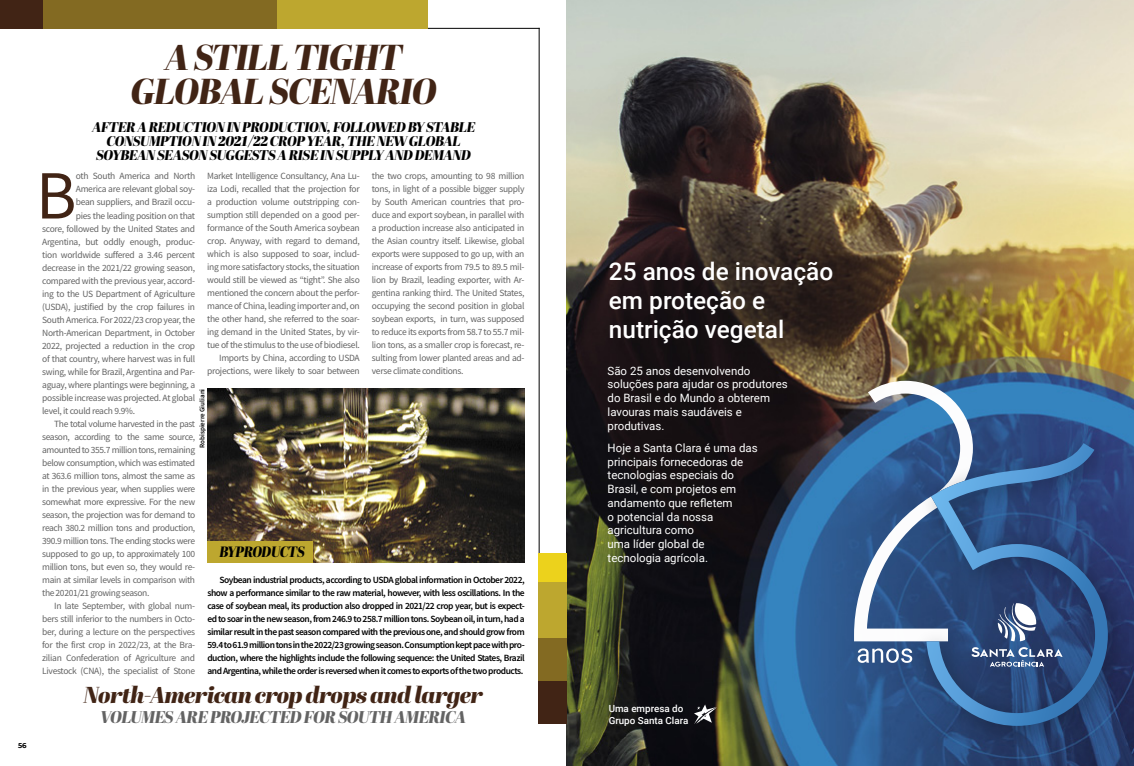
<style>
.page{position:relative;width:1134px;height:766px;background:#fff}
.page>*{position:absolute;margin:0;border:0;box-sizing:border-box;transform-origin:0 0}
.t1{font:69px "Source Sans Pro";color:#412415}
.t2{font:italic 36px/34px "Abril Fatface";letter-spacing:-.025em;color:#412415;text-align:center}
.t3{font:500 24.4px/29.3px "Roboto";color:#fff}
.t4{font:italic 23px "Abril Fatface";letter-spacing:-.03em;color:#412415}
.t5{font:italic 17px "Abril Fatface";letter-spacing:-.03em;color:#636363}
.t6{font:italic 15px "Abril Fatface";color:#000;scale:.93 1}
.t7{font:italic 14px/14px "Abril Fatface";letter-spacing:-.025em;color:#000;text-align:center}
.t8{font:11.5px/13.8px "Roboto";color:#fff}
.t9{font:500 9.8px/11.8px "Roboto";color:#fff}
.t10{font:9.5px/13px "Source Sans Pro";letter-spacing:-.03em;color:#636363;text-align:right}
.t11{font:600 9.5px/13px "Source Sans Pro";letter-spacing:-.05em;color:#000;text-align:justify}
.t12{font:600 7px "Source Sans Pro";color:#000}
.t13{font:700 7px "Montserrat";color:#000}
</style>
<div class="page">
<img style="left:207px;top:388px;width:318px;height:174px">
<hr style="left:0;top:28px;width:540px;height:1px;background:#000">
<div style="left:43px;top:0;width:235px;height:29px;background:#836a22"></div>
<div style="left:0;top:0;width:43px;height:29px;background:#412415"></div>
<div style="left:277px;top:0;width:151px;height:29px;background:#bda72f"></div>
<div style="left:207px;top:541px;width:106px;height:21px;background:#bda72f"></div>
<img style="left:567px;top:0;width:567px;height:765px">
<svg style="left:854px;top:380px;width:119px;height:261px"></svg>
<svg style="left:857px;top:648px;width:55px;height:14px"></svg>
<div style="left:912px;top:430px;width:219px;height:319px;background:#000;opacity:.3"></div>
<svg style="left:926px;top:443px;width:182px;height:282px;background:#37598a"></svg>
<svg style="left:694px;top:704px;width:23px;height:20px"></svg>
<hr style="left:539px;top:28px;width:1px;height:525px;background:#000">
<div style="left:539px;top:581px;width:28px;height:57px;background:#bda72f"></div>
<div style="left:539px;top:638px;width:28px;height:42px;background:#836a22"></div>
<div style="left:539px;top:553px;width:28px;height:28px;background:#ecd21c"></div>
<div style="left:539px;top:680px;width:28px;height:43px;background:#412415"></div>
<p class="t13" style="left:18px;top:740px;width:10px">56</p>
<h2 class="t2" style="left:130px;top:38px;width:308px">A STILL TIGHT<br>GLOBAL SCENARIO</h2>
<h3 class="t7" style="left:92px;top:119px;width:385px">AFTER A REDUCTION IN PRODUCTION, FOLLOWED BY STABLE<br>CONSUMPTION IN 2021/22 CROP YEAR, THE NEW GLOBAL<br>SOYBEAN SEASON SUGGESTS A RISE IN SUPPLY AND DEMAND</h3>
<p class="t10" style="left:207px;top:169px;width:154px">Market Intelligence Consultancy, Ana Lu&shy;iza Lodi, recalled that the projection for a production volume outstripping con&shy;sumption still depended on a good per&shy;formance of the South America soybean crop. Anyway, with regard to demand, which is also supposed to soar, includ&shy;ing more satisfactory stocks, the situation would still be viewed as “tight”. She also mentioned the concern about the perfor&shy;mance of China, leading importer and, on the other hand, she referred to the soar&shy;ing demand in the United States, by vir&shy;tue of the stimulus to the use of biodiesel.<br>Imports by China, according to USDA projections, were likely to soar between</p>
<p class="t10" style="left:372px;top:169px;width:154px;text-align:justify">the two crops, amounting to 98 million tons, in light of a possible bigger supply by South American countries that pro&shy;duce and export soybean, in parallel with a production increase also anticipated in the Asian country itself. Likewise, global exports were supposed to go up, with an increase of exports from 79.5 to 89.5 mil&shy;lion by Brazil, leading exporter, with Ar&shy;gentina ranking third. The United States, occupying the second position in global soybean exports, in turn, was supposed to reduce its exports from 58.7 to 55.7 mil&shy;lion tons, as a smaller crop is forecast, re&shy;sulting from lower planted areas and ad&shy;verse climate conditions.</p>
<h1 class="t1" style="left:36px;top:152px;width:42px">B</h1>
<p class="t10" style="left:76px;top:170px;width:121px">oth South America and North</p>
<p class="t10" style="left:76px;top:183px;width:121px">America are relevant global soy-</p>
<p class="t10" style="left:76px;top:196px;width:121px">bean suppliers, and Brazil occu-</p>
<p class="t10" style="left:76px;top:209px;width:121px">pies the leading position on that</p>
<p class="t10" style="left:42px;top:222px;width:154px">score, followed by the United States and</p>
<p class="t10" style="left:42px;top:235px;width:154px">Argentina, but oddly enough, produc-</p>
<p class="t10" style="left:42px;top:248px;width:154px">tion worldwide suffered a 3.46 percent</p>
<p class="t10" style="left:42px;top:261px;width:154px">decrease in the 2021/22 growing season,</p>
<p class="t10" style="left:42px;top:274px;width:154px">compared with the previous year, accord-</p>
<p class="t10" style="left:42px;top:287px;width:154px">ing to the US Department of Agriculture</p>
<p class="t10" style="left:42px;top:300px;width:154px">(USDA), justified by the crop failures in</p>
<p class="t10" style="left:42px;top:313px;width:154px">South America. For 2022/23 crop year, the</p>
<p class="t10" style="left:42px;top:326px;width:154px">North-American Department, in October</p>
<p class="t10" style="left:42px;top:339px;width:154px">2022, projected a reduction in the crop</p>
<p class="t10" style="left:42px;top:352px;width:154px">of that country, where harvest was in full</p>
<p class="t10" style="left:42px;top:365px;width:154px">swing, while for Brazil, Argentina and Par-</p>
<p class="t10" style="left:42px;top:378px;width:154px">aguay, where plantings were beginning, a</p>
<p class="t10" style="left:42px;top:391px;width:154px">possible increase was projected. At global</p>
<p class="t10" style="left:42px;top:404px;width:95px">level, it could reach 9.9%.</p>
<p class="t10" style="left:54px;top:417px;width:142px">The total volume harvested in the past</p>
<p class="t10" style="left:42px;top:430px;width:154px">season, according to the same source,</p>
<p class="t10" style="left:42px;top:443px;width:154px">amounted to 355.7 million tons, remaining</p>
<p class="t10" style="left:42px;top:456px;width:154px">below consumption, which was estimated</p>
<p class="t10" style="left:42px;top:469px;width:154px">at 363.6 million tons, almost the same as</p>
<p class="t10" style="left:42px;top:482px;width:154px">in the previous year, when supplies were</p>
<p class="t10" style="left:42px;top:495px;width:154px">somewhat more expressive. For the new</p>
<p class="t10" style="left:42px;top:508px;width:154px">season, the projection was for demand to</p>
<p class="t10" style="left:42px;top:521px;width:154px">reach 380.2 million tons and production,</p>
<p class="t10" style="left:42px;top:534px;width:154px">390.9 million tons. The ending stocks were</p>
<p class="t10" style="left:42px;top:547px;width:154px">supposed to go up, to approximately 100</p>
<p class="t10" style="left:42px;top:560px;width:154px">million tons, but even so, they would re-</p>
<p class="t10" style="left:42px;top:572px;width:154px">main at similar levels in comparison with</p>
<p class="t10" style="left:42px;top:585px;width:109px">the 20201/21 growing season.</p>
<p class="t10" style="left:54px;top:598px;width:142px">In late September, with global num-</p>
<p class="t10" style="left:42px;top:611px;width:154px">bers still inferior to the numbers in Octo-</p>
<p class="t10" style="left:42px;top:624px;width:154px">ber, during a lecture on the perspectives</p>
<p class="t10" style="left:42px;top:637px;width:154px">for the first crop in 2022/23, at the Bra-</p>
<p class="t10" style="left:42px;top:650px;width:154px">zilian Confederation of Agriculture and</p>
<p class="t10" style="left:42px;top:663px;width:154px">Livestock (CNA), the specialist of Stone</p>
<p class="t12" style="left:198px;top:448px;width:61px;rotate:-90deg">Robispierre Giuliani</p>
<h3 class="t6" style="left:219px;top:540px;width:19px">BYPRODUCTS</h3>
<p class="t11" style="left:207px;top:573px;width:319px;text-indent:12px">Soybean industrial products, according to USDA global information in October 2022, show a performance similar to the raw material, however, with less oscillations. In the case of soybean meal, its production also dropped in 2021/22 crop year, but is expect&shy;ed to soar in the new season, from 246.9 to 258.7 million tons. Soybean oil, in turn, had a similar result in the past season compared with the previous one, and should grow from 59.4 to 61.9 million tons in the 2022/23 growing season. Consumption kept pace with pro&shy;duction, where the highlights include the following sequence: the United States, Brazil and Argentina, while the order is reversed when it comes to exports of the two products.</p>
<h3 class="t4" style="left:84px;top:678px;width:401px">NORTH-AMERICAN CROP DROPS AND LARGER</h3>
<h3 class="t5" style="left:101px;top:705px;width:366px">VOLUMES ARE PROJECTED FOR SOUTH AMERICA</h3>
<h3 class="t3" style="left:609px;top:255px;width:226px">25 anos de inovação em proteção e nutrição vegetal</h3>
<p class="t8" style="left:608px;top:363px;width:182px">São 25 anos desenvolvendo soluções para ajudar os produtores do Brasil e do Mundo a obterem lavouras mais saudáveis e produtivas.</p>
<p class="t8" style="left:608px;top:440px;width:152px">Hoje a Santa Clara é uma das principais fornecedoras de tecnologias especiais do<br>Brasil, e com projetos em andamento que refletem<br>o potencial da nossa agricultura como<br>uma líder global de tecnologia agrícola.</p>
<p class="t9" style="left:609px;top:702px;width:81px">Uma empresa do<br>Grupo Santa Clara</p>
</div>
